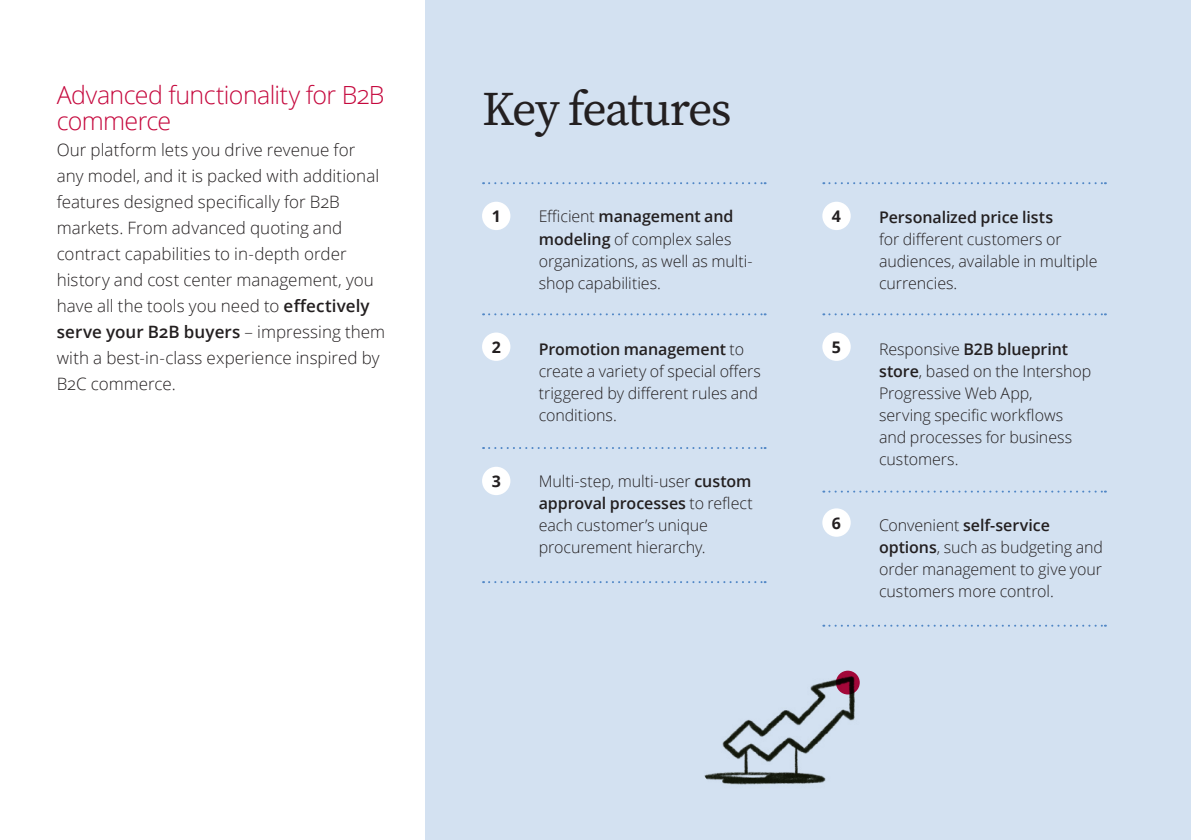
<style>
.page{position:relative;width:1191px;height:840px;background:#fff}
.page>*{position:absolute;margin:0;border:0;box-sizing:border-box;transform-origin:0 0}
.t1{font:48px "Source Serif Pro";letter-spacing:-.035em;color:#231f20}
.t2{font:300 25px/26px "Open Sans";letter-spacing:-.025em;color:#c5083d}
.t3{font:300 17px/26px "Open Sans";letter-spacing:.005em;color:#231f20}
.t4{font:300 16px/22px "Open Sans";letter-spacing:-.005em;color:#231f20}
.t5{font:600 16px "Open Sans";letter-spacing:-.005em;color:#231f20}
.t6{font:700 16px "Open Sans";color:#231f20}
.s1{font-weight:600}
</style>
<div class="page">
<div style="left:425px;top:0;width:766px;height:839px;background:#d3e1f1"></div>
<img style="left:691px;top:637px;width:181px;height:181px;border-radius:91px">
<svg style="left:836px;top:670px;width:23px;height:24px"></svg>
<svg style="left:483px;top:182px;width:282px;height:2px"></svg>
<div style="left:482px;top:201px;width:28px;height:29px;background:#fff;border-radius:50%"></div>
<div style="left:482px;top:332px;width:28px;height:29px;background:#fff;border-radius:50%"></div>
<div style="left:482px;top:466px;width:28px;height:29px;background:#fff;border-radius:50%"></div>
<div style="left:822px;top:201px;width:28px;height:29px;background:#fff;border-radius:50%"></div>
<div style="left:822px;top:332px;width:28px;height:29px;background:#fff;border-radius:50%"></div>
<div style="left:822px;top:508px;width:28px;height:28px;background:#fff;border-radius:50%"></div>
<svg style="left:483px;top:313px;width:282px;height:2px"></svg>
<svg style="left:483px;top:447px;width:282px;height:2px"></svg>
<svg style="left:483px;top:581px;width:282px;height:1px"></svg>
<svg style="left:823px;top:182px;width:283px;height:2px"></svg>
<svg style="left:823px;top:313px;width:283px;height:2px"></svg>
<svg style="left:823px;top:490px;width:283px;height:2px"></svg>
<svg style="left:823px;top:624px;width:283px;height:2px"></svg>
<h2 class="t2" style="left:57px;top:81px;width:329px">Advanced functionality for B2B commerce</h2>
<p class="t3" style="left:57px;top:136px;width:330px">Our platform lets you drive revenue for any model, and it is packed with additional features designed specifically for B2B markets. From advanced quoting and contract capabilities to in-depth order history and cost center management, you have all the tools you need to <span class="s1">effectively serve your B2B buyers</span> – impressing them with a best-in-class experience inspired by B2C commerce.</p>
<h1 class="t1" style="left:482px;top:76px;width:251px">Key features</h1>
<p class="t6" style="left:491px;top:205px;width:11px">1</p>
<p class="t4" style="left:539px;top:205px;width:215px">Efficient <span class="s1">management and modeling</span> of complex sales organizations, as well as multi&shy;shop capabilities.</p>
<p class="t6" style="left:491px;top:335px;width:11px">2</p>
<p class="t4" style="left:539px;top:337px;width:224px"><span class="s1">Promotion management</span> to create a variety of special offers triggered by different rules and conditions.</p>
<p class="t6" style="left:491px;top:469px;width:11px">3</p>
<p class="t4" style="left:539px;top:469px;width:216px">Multi-step, multi-user <span class="s1">custom approval processes</span> to reflect each customer’s unique procurement hierarchy.</p>
<p class="t6" style="left:832px;top:205px;width:11px">4</p>
<p class="t5" style="left:879px;top:205px;width:176px">Personalized price lists</p>
<p class="t4" style="left:879px;top:227px;width:220px">for different customers or audiences, available in multiple currencies.</p>
<p class="t6" style="left:832px;top:335px;width:11px">5</p>
<p class="t4" style="left:879px;top:337px;width:214px">Responsive <span class="s1">B2B blueprint store</span>, based on the Intershop<br>Progressive Web App,<br>serving specific workflows and processes for business customers.</p>
<p class="t6" style="left:832px;top:511px;width:11px">6</p>
<p class="t4" style="left:879px;top:513px;width:225px">Convenient <span class="s1">self-service options</span>, such as budgeting and order management to give your customers more control.</p>
</div>
